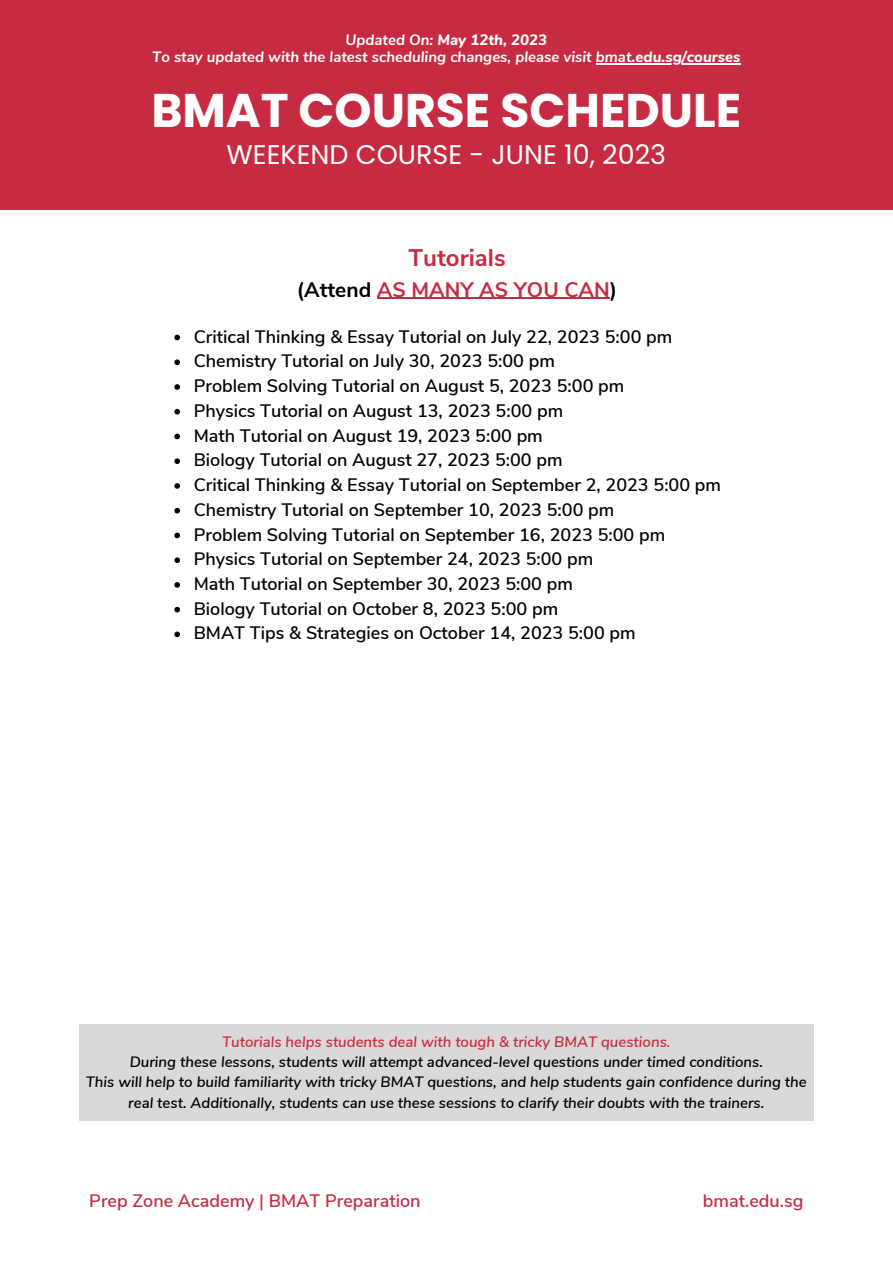
<style>
.page{position:relative;width:893px;height:1264px;background:#fff}
.page>*{position:absolute;margin:0;border:0;box-sizing:border-box;transform-origin:0 0}
.t1{font:700 47.25px "Poppins";color:#fff}
.t2{font:27px "Poppins";color:#fff}
.t3{font:700 24px "Nunito Sans";color:#c72b41}
.t4{font:700 21px "Nunito Sans";color:#c72b41}
.t5{font:600 18px/24.8px "Nunito Sans";color:#000}
.t6{font:600 18px "Nunito Sans";color:#c72b41}
.t7{font:italic 600 15px/20.2px "Nunito Sans";color:#000;text-align:center}
.t8{font:italic 700 15px "Nunito Sans";color:#fff}
.t9{font:italic 600 15px "Nunito Sans";color:#c72b41}
.t10{font:italic 800 15px "Nunito Sans";color:#fff}
.s1{font-weight:700}
.s2{font-weight:800}
.s3{color:#000}
</style>
<div class="page">
<div style="left:0;top:0;width:892px;height:210px;background:#c72b41"></div>
<div style="left:79px;top:1024px;width:734px;height:96px;background:#d9d9d9"></div>
<svg style="left:174px;top:335px;width:6px;height:5px"></svg>
<svg style="left:174px;top:359px;width:6px;height:6px"></svg>
<svg style="left:174px;top:384px;width:6px;height:6px"></svg>
<svg style="left:174px;top:409px;width:6px;height:5px"></svg>
<svg style="left:174px;top:433px;width:6px;height:6px"></svg>
<svg style="left:174px;top:458px;width:6px;height:6px"></svg>
<svg style="left:174px;top:483px;width:6px;height:6px"></svg>
<svg style="left:174px;top:508px;width:6px;height:5px"></svg>
<svg style="left:174px;top:532px;width:6px;height:6px"></svg>
<svg style="left:174px;top:557px;width:6px;height:6px"></svg>
<svg style="left:174px;top:582px;width:6px;height:5px"></svg>
<svg style="left:174px;top:607px;width:6px;height:5px"></svg>
<svg style="left:174px;top:631px;width:6px;height:6px"></svg>
<hr style="left:596px;top:63px;width:35px;height:1px;background:#fff">
<hr style="left:631px;top:63px;width:109px;height:1px;background:#fff">
<hr style="left:377px;top:298px;width:232px;height:1px;background:#c72b41">
<p class="t10" style="left:345px;top:29px;width:203px"><span class="s1">Updated On:</span> May 12th, 2023</p>
<p class="t8" style="left:152px;top:46px;width:590px">To stay updated with the latest scheduling changes, please visit bmat<span class="s2">.edu.sg/courses</span></p>
<h1 class="t1" style="left:151px;top:83px;width:591px">BMAT COURSE SCHEDULE</h1>
<h2 class="t2" style="left:226px;top:139px;width:441px">WEEKEND COURSE - JUNE 10, 2023</h2>
<h3 class="t3" style="left:408px;top:240px;width:99px">Tutorials</h3>
<p class="t4" style="left:297px;top:274px;width:322px"><span class="s3">(Attend</span> AS MANY AS YOU CAN<span class="s3">)</span></p>
<p class="t5" style="left:194px;top:323px;width:529px">Critical Thinking &amp; Essay Tutorial on July 22, 2023 5:00 pm Chemistry Tutorial on July 30, 2023 5:00 pm<br>Problem Solving Tutorial on August 5, 2023 5:00 pm<br>Physics Tutorial on August 13, 2023 5:00 pm<br>Math Tutorial on August 19, 2023 5:00 pm<br>Biology Tutorial on August 27, 2023 5:00 pm<br>Critical Thinking &amp; Essay Tutorial on September 2, 2023 5:00 pm Chemistry Tutorial on September 10, 2023 5:00 pm<br>Problem Solving Tutorial on September 16, 2023 5:00 pm Physics Tutorial on September 24, 2023 5:00 pm<br>Math Tutorial on September 30, 2023 5:00 pm<br>Biology Tutorial on October 8, 2023 5:00 pm<br>BMAT Tips &amp; Strategies on October 14, 2023 5:00 pm</p>
<p class="t9" style="left:222px;top:1030px;width:449px">Tutorials helps students deal with tough &amp; tricky BMAT questions.</p>
<p class="t7" style="left:86px;top:1050px;width:722px">During these lessons, students will attempt advanced-level questions under timed conditions.<br>This will help to build familiarity with tricky BMAT questions, and help students gain confidence during the real test. Additionally, students can use these sessions to clarify their doubts with the trainers.</p>
<p class="t6" style="left:89px;top:1187px;width:333px">Prep Zone Academy | BMAT Preparation</p>
<p class="t6" style="left:703px;top:1187px;width:102px">bmat.edu.sg</p>
</div>
